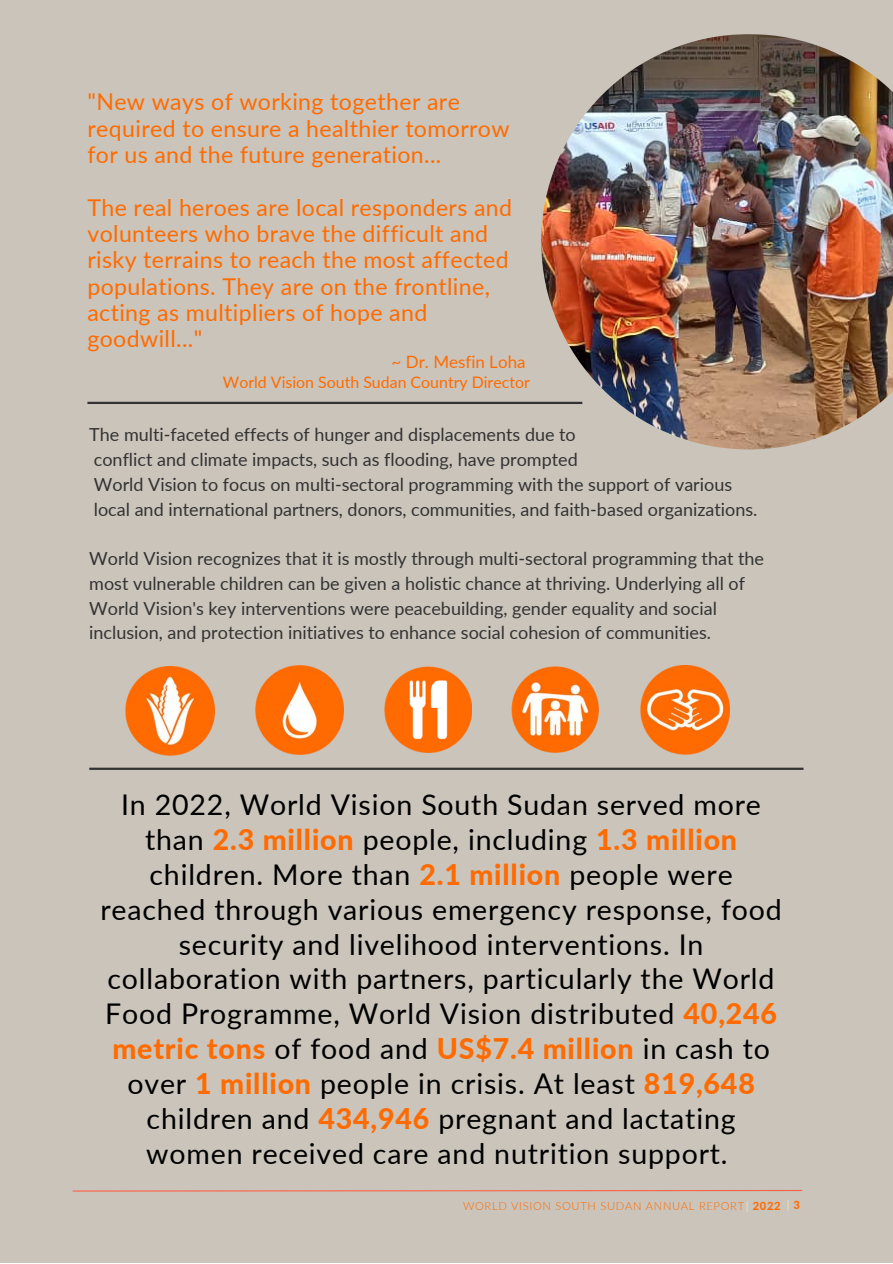
<style>
.page{position:relative;width:893px;height:1264px;background:#fff}
.page>*{position:absolute;margin:0;border:0;box-sizing:border-box;transform-origin:0 0}
.t1{font:28.5px/34.8px "Lato";letter-spacing:.03em;color:#000;text-align:center}
.t2{font:23.1px/26.2px "Lato";letter-spacing:.015em;color:#ff6b00}
.t3{font:18px/24.8px "Lato";color:#333}
.t4{font:16.95px "Lato";color:#ff6b00}
.t5{font:15.9px "Lato";color:#ff6b00}
.t6{font:300 11.25px "Lato";letter-spacing:.06em;color:#ff6b00}
.s1{font-weight:800;color:#ff6b00}
.s2{font-weight:800;color:#e2d8c1}
.s3{font-weight:800}
</style>
<div class="page">
<div style="left:0;top:0;width:892px;height:1262px;background:#cac4bb"></div>
<hr style="left:87px;top:402px;width:495px;height:2px;background:#333">
<hr style="left:89px;top:767px;width:714px;height:3px;background:#333">
<img style="left:541px;top:34px;width:351px;height:415px">
<img style="left:511px;top:666px;width:88px;height:87px">
<img style="left:126px;top:666px;width:88px;height:89px">
<img style="left:255px;top:665px;width:89px;height:89px">
<img style="left:384px;top:666px;width:87px;height:87px">
<img style="left:640px;top:665px;width:89px;height:89px">
<svg style="left:72px;top:1190px;width:730px;height:2px"></svg>
<p class="t2" style="left:87px;top:88px;width:423px">"New ways of working together are required to ensure a healthier tomorrow for us and the future generation...</p>
<p class="t2" style="left:87px;top:194px;width:426px">The real heroes are local responders and volunteers who brave the difficult and risky terrains to reach the most affected populations. They are on the frontline, acting as multipliers of hope and goodwill..."</p>
<p class="t4" style="left:391px;top:351px;width:135px">~ Dr. Mesfin Loha</p>
<p class="t5" style="left:223px;top:372px;width:308px">World Vision South Sudan Country Director</p>
<p class="t3" style="left:89px;top:422px;width:669px">The multi-faceted effects of hunger and displacements due to<br>conflict and climate impacts, such as flooding, have prompted<br>World Vision to focus on multi-sectoral programming with the support of various local and international partners, donors, communities, and faith-based organizations.</p>
<p class="t3" style="left:89px;top:545px;width:676px">World Vision recognizes that it is mostly through multi-sectoral programming that the most vulnerable children can be given a holistic chance at thriving. Underlying all of World Vision's key interventions were peacebuilding, gender equality and social inclusion, and protection initiatives to enhance social cohesion of communities.</p>
<p class="t1" style="left:100px;top:786px;width:682px">In 2022, World Vision South Sudan served more than <span class="s1">2.3 million</span> people, including <span class="s1">1.3 million </span>children. More than <span class="s1">2.1 million</span> people were reached through various emergency response, food security and livelihood interventions. In collaboration with partners, particularly the World Food Programme, World Vision distributed <span class="s1">40,246 metric tons</span> of food and <span class="s1">US$7.4 million</span> in cash to over <span class="s1">1 million</span> people in crisis. At least <span class="s1">819,648 </span>children and <span class="s1">434,946</span> pregnant and lactating women received care and nutrition support.</p>
<p class="t6" style="left:463px;top:1198px;width:338px">WORLD VISION SOUTH SUDAN ANNUAL REPORT<span class="s2">|</span> <span class="s3">2022</span> <span class="s2">|</span> <span class="s3">3</span></p>
</div>
